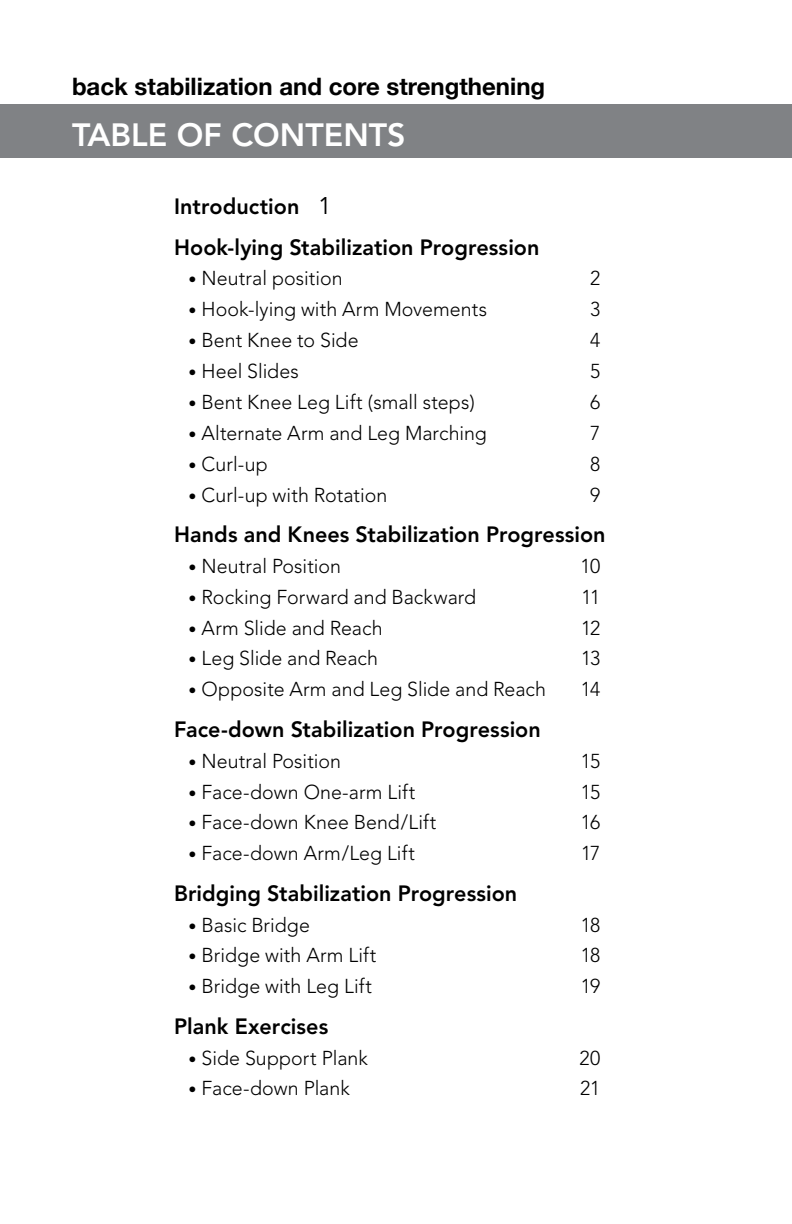
<style>
.page{position:relative;width:792px;height:1224px;background:#fff}
.page>*{position:absolute;margin:0;border:0;box-sizing:border-box;transform-origin:0 0}
.t1{font:800 32px "Avenir";color:#fff}
.t2{font:700 24px "Helvetica Neue";color:#000}
.BOLD_PARAGRAPH_SUB_H{font:800 22px "Avenir";color:#000}
.TOC_BULLET_LIST{font:300 20px "Avenir";color:#000}
.s1{font-weight:400;font-size:24px}
.s2{font-size:16px}
</style>
<div class="page">
<div style="left:0;top:104px;width:792px;height:54px;background:#808285"></div>
<p class="t2" style="left:72px;top:68px;width:475px">back stabilization and core strengthening</p>
<p class="t1" style="left:72px;top:116px;width:335px">TABLE OF CONTENTS</p>
<p class="BOLD_PARAGRAPH_SUB_H" style="left:174px;top:193px;width:159px">Introduction <span class="s1">1</span></p>
<p class="BOLD_PARAGRAPH_SUB_H" style="left:174px;top:234px;width:367px">Hook-lying Stabilization Progression</p>
<p class="TOC_BULLET_LIST" style="left:189px;top:267px;width:156px"><span class="s2">•</span> Neutral position</p>
<p class="TOC_BULLET_LIST" style="left:590px;top:267px;width:12px">2</p>
<p class="TOC_BULLET_LIST" style="left:189px;top:298px;width:300px"><span class="s2">•</span> Hook-lying with Arm Movements</p>
<p class="TOC_BULLET_LIST" style="left:590px;top:298px;width:12px">3</p>
<p class="TOC_BULLET_LIST" style="left:189px;top:329px;width:172px"><span class="s2">•</span> Bent Knee to Side</p>
<p class="TOC_BULLET_LIST" style="left:590px;top:329px;width:12px">4</p>
<p class="TOC_BULLET_LIST" style="left:189px;top:359px;width:112px"><span class="s2">•</span> Heel Slides</p>
<p class="TOC_BULLET_LIST" style="left:590px;top:359px;width:12px">5</p>
<p class="TOC_BULLET_LIST" style="left:189px;top:390px;width:288px"><span class="s2">•</span> Bent Knee Leg Lift (small steps)</p>
<p class="TOC_BULLET_LIST" style="left:590px;top:390px;width:12px">6</p>
<p class="TOC_BULLET_LIST" style="left:189px;top:421px;width:300px"><span class="s2">•</span> Alternate Arm and Leg Marching</p>
<p class="TOC_BULLET_LIST" style="left:590px;top:421px;width:12px">7</p>
<p class="TOC_BULLET_LIST" style="left:189px;top:452px;width:81px"><span class="s2">•</span> Curl-up</p>
<p class="TOC_BULLET_LIST" style="left:590px;top:452px;width:12px">8</p>
<p class="TOC_BULLET_LIST" style="left:189px;top:483px;width:200px"><span class="s2">•</span> Curl-up with Rotation</p>
<p class="TOC_BULLET_LIST" style="left:590px;top:483px;width:12px">9</p>
<p class="BOLD_PARAGRAPH_SUB_H" style="left:174px;top:521px;width:433px">Hands and Knees Stabilization Progression</p>
<p class="TOC_BULLET_LIST" style="left:189px;top:554px;width:154px"><span class="s2">•</span> Neutral Position</p>
<p class="TOC_BULLET_LIST" style="left:580px;top:554px;width:21px">10</p>
<p class="TOC_BULLET_LIST" style="left:189px;top:585px;width:289px"><span class="s2">•</span> Rocking Forward and Backward</p>
<p class="TOC_BULLET_LIST" style="left:582px;top:585px;width:20px">11</p>
<p class="TOC_BULLET_LIST" style="left:189px;top:616px;width:195px"><span class="s2">•</span> Arm Slide and Reach</p>
<p class="TOC_BULLET_LIST" style="left:581px;top:616px;width:21px">12</p>
<p class="TOC_BULLET_LIST" style="left:189px;top:647px;width:191px"><span class="s2">•</span> Leg Slide and Reach</p>
<p class="TOC_BULLET_LIST" style="left:581px;top:647px;width:21px">13</p>
<p class="TOC_BULLET_LIST" style="left:189px;top:678px;width:359px"><span class="s2">•</span> Opposite Arm and Leg Slide and Reach</p>
<p class="TOC_BULLET_LIST" style="left:581px;top:678px;width:21px">14</p>
<p class="BOLD_PARAGRAPH_SUB_H" style="left:174px;top:716px;width:368px">Face-down Stabilization Progression</p>
<p class="TOC_BULLET_LIST" style="left:189px;top:749px;width:154px"><span class="s2">•</span> Neutral Position</p>
<p class="TOC_BULLET_LIST" style="left:581px;top:749px;width:21px">15</p>
<p class="TOC_BULLET_LIST" style="left:189px;top:780px;width:228px"><span class="s2">•</span> Face-down One-arm Lift</p>
<p class="TOC_BULLET_LIST" style="left:581px;top:780px;width:21px">15</p>
<p class="TOC_BULLET_LIST" style="left:189px;top:811px;width:249px"><span class="s2">•</span> Face-down Knee Bend/Lift</p>
<p class="TOC_BULLET_LIST" style="left:581px;top:811px;width:21px">16</p>
<p class="TOC_BULLET_LIST" style="left:189px;top:842px;width:228px"><span class="s2">•</span> Face-down Arm/Leg Lift</p>
<p class="TOC_BULLET_LIST" style="left:581px;top:842px;width:21px">17</p>
<p class="BOLD_PARAGRAPH_SUB_H" style="left:174px;top:880px;width:345px">Bridging Stabilization Progression</p>
<p class="TOC_BULLET_LIST" style="left:189px;top:913px;width:123px"><span class="s2">•</span> Basic Bridge</p>
<p class="TOC_BULLET_LIST" style="left:581px;top:913px;width:21px">18</p>
<p class="TOC_BULLET_LIST" style="left:189px;top:944px;width:189px"><span class="s2">•</span> Bridge with Arm Lift</p>
<p class="TOC_BULLET_LIST" style="left:581px;top:944px;width:21px">18</p>
<p class="TOC_BULLET_LIST" style="left:189px;top:975px;width:185px"><span class="s2">•</span> Bridge with Leg Lift</p>
<p class="TOC_BULLET_LIST" style="left:581px;top:975px;width:21px">19</p>
<p class="BOLD_PARAGRAPH_SUB_H" style="left:174px;top:1013px;width:156px">Plank Exercises</p>
<p class="TOC_BULLET_LIST" style="left:189px;top:1046px;width:181px"><span class="s2">•</span> Side Support Plank</p>
<p class="TOC_BULLET_LIST" style="left:580px;top:1046px;width:22px">20</p>
<p class="TOC_BULLET_LIST" style="left:189px;top:1077px;width:163px"><span class="s2">•</span> Face-down Plank</p>
<p class="TOC_BULLET_LIST" style="left:580px;top:1077px;width:22px">21</p>
</div>
